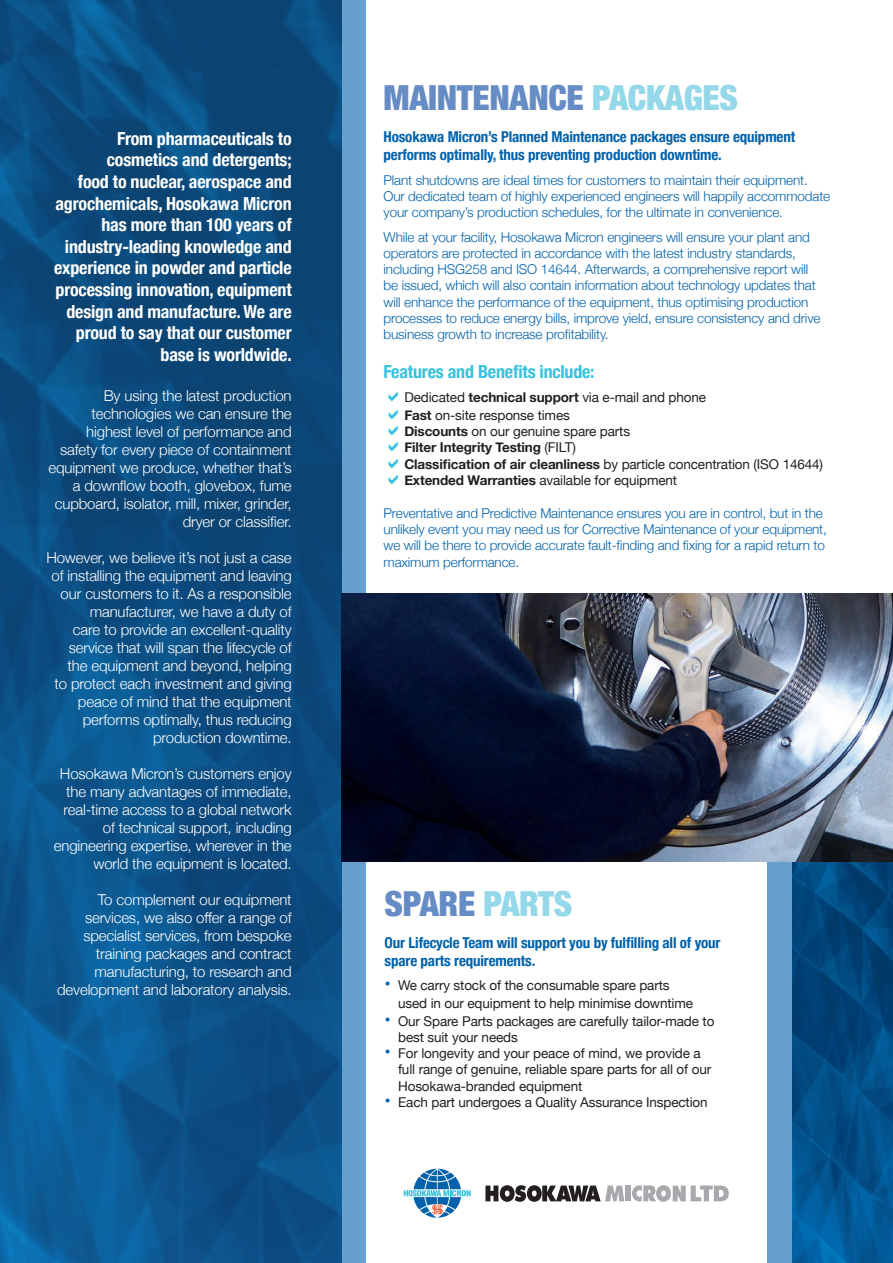
<style>
.page{position:relative;width:893px;height:1263px;background:#fff}
.page>*{position:absolute;margin:0;border:0;box-sizing:border-box;transform-origin:0 0}
.t1{font:900 condensed 34.5px "Helvetica Neue";letter-spacing:-.01em;color:#668cc5}
.t2{font:700 condensed 18px/21.6px "Helvetica Neue";letter-spacing:-.01em;color:#fff;text-align:right}
.t3{font:700 condensed 18px "Helvetica Neue";letter-spacing:-.01em;color:#36c2de}
.t4{font:300 15px/18px "Helvetica Neue";letter-spacing:-.01em;color:#fff;text-align:right}
.t5{font:700 condensed 15px/18px "Helvetica Neue";letter-spacing:-.01em;color:#0161aa}
.t6{font:300 13.5px/16.2px "Helvetica Neue";letter-spacing:-.01em;color:#0161aa}
.t7{font:13.5px/16.2px "Helvetica Neue";letter-spacing:-.01em;color:#231f20}
.t8{font:700 13.5px "Helvetica Neue";letter-spacing:-.01em;color:#231f20}
.s1{color:#94d8ea}
.s2{font-weight:700}
.s3{font-weight:400}
.s4{font-size:18px;color:#0161aa}
</style>
<div class="page">
<svg style="left:0;top:0;width:365px;height:1263px;background:#0f5286"></svg>
<svg style="left:767px;top:861px;width:126px;height:402px;background:#196095"></svg>
<svg style="left:404px;top:1168px;width:67px;height:50px"></svg>
<div style="left:625px;top:1185px;width:6px;height:16px;background:#a8a9ad"></div>
<svg style="left:632px;top:1185px;width:97px;height:17px"></svg>
<svg style="left:485px;top:1185px;width:139px;height:17px"></svg>
<img style="left:341px;top:594px;width:552px;height:267px">
<p class="t2" style="left:54px;top:126px;width:239px">From pharmaceuticals to cosmetics and detergents;<br>food to nuclear, aerospace and agrochemicals, Hosokawa Micron has more than 100 years of industry-leading knowledge and experience in powder and particle processing innovation, equipment design and manufacture. We are proud to say that our customer base is worldwide.</p>
<p class="t4" style="left:49px;top:385px;width:245px">By using the latest production technologies we can ensure the highest level of performance and safety for every piece of containment equipment we produce, whether that’s a downflow booth, glovebox, fume cupboard, isolator, mill, mixer, grinder, dryer or classifier.</p>
<p class="t4" style="left:46px;top:547px;width:247px">However, we believe it’s not just a case of installing the equipment and leaving our customers to it. As a responsible manufacturer, we have a duty of<br>care to provide an excellent-quality service that will span the lifecycle of the equipment and beyond, helping<br>to protect each investment and giving peace of mind that the equipment performs optimally, thus reducing production downtime.</p>
<p class="t4" style="left:60px;top:763px;width:233px;text-align:center">Hosokawa Micron’s customers enjoy the many advantages of immediate,</p>
<p class="t4" style="left:54px;top:799px;width:239px">real-time access to a global network of technical support, including engineering expertise, wherever in the world the equipment is located.</p>
<p class="t4" style="left:57px;top:889px;width:236px">To complement our equipment services, we also offer a range of specialist services, from bespoke training packages and contract manufacturing, to research and development and laboratory analysis.</p>
<p class="t1" style="left:384px;top:69px;width:356px">MAINTENANCE <span class="s1">PACKAGES</span></p>
<p class="t5" style="left:384px;top:127px;width:413px">Hosokawa Micron’s Planned Maintenance packages ensure equipment performs optimally, thus preventing production downtime.</p>
<p class="t6" style="left:384px;top:171px;width:426px">Plant shutdowns are ideal times for customers to maintain their equipment.</p>
<p class="t6" style="left:384px;top:187px;width:448px">Our dedicated team of highly experienced engineers will happily accommodate your company’s production schedules, for the ultimate in convenience.</p>
<p class="t6" style="left:384px;top:228px;width:438px">While at your facility, Hosokawa Micron engineers will ensure your plant and operators are protected in accordance with the latest industry standards, including HSG258 and ISO 14644. Afterwards, a comprehensive report will be issued, which will also contain information about technology updates that will enhance the performance of the equipment, thus optimising production processes to reduce energy bills, improve yield, ensure consistency and drive business growth to increase profitability.</p>
<p class="t3" style="left:384px;top:356px;width:213px">Features and Benefits include:</p>
<p class="t7" style="left:404px;top:390px;width:303px">Dedicated <span class="s2">technical support</span> via e-mail and phone</p>
<p class="t7" style="left:404px;top:408px;width:167px"><span class="s2">Fast</span> on-site response times</p>
<p class="t7" style="left:404px;top:424px;width:227px"><span class="s2">Discounts</span> on our genuine spare parts</p>
<p class="t8" style="left:404px;top:437px;width:173px">Filter Integrity Testing <span class="s3">(FILT)</span></p>
<p class="t7" style="left:404px;top:456px;width:420px"><span class="s2">Classification of air cleanliness</span> by particle concentration (ISO 14644)</p>
<p class="t7" style="left:404px;top:473px;width:274px"><span class="s2">Extended Warranties</span> available for equipment</p>
<p class="t6" style="left:384px;top:504px;width:445px">Preventative and Predictive Maintenance ensures you are in control, but in the unlikely event you may need us for Corrective Maintenance of your equipment, we will be there to provide accurate fault-finding and fixing for a rapid return to maximum performance.</p>
<p class="t1" style="left:385px;top:875px;width:189px">SPARE <span class="s1">PARTS</span></p>
<p class="t5" style="left:385px;top:932px;width:337px">Our Lifecycle Team will support you by fulfilling all of your spare parts requirements.</p>
<p class="t7" style="left:385px;top:978px;width:286px"><span class="s4">•</span> We carry stock of the consumable spare parts</p>
<p class="t7" style="left:398px;top:996px;width:296px">used in our equipment to help minimise downtime</p>
<p class="t7" style="left:398px;top:1014px;width:318px;text-indent:-14px"><span class="s4">•</span> Our Spare Parts packages are carefully tailor-made to best suit your needs</p>
<p class="t7" style="left:398px;top:1046px;width:315px;text-indent:-14px"><span class="s4">•</span> For longevity and your peace of mind, we provide a full range of genuine, reliable spare parts for all of our<br>Hosokawa-branded equipment</p>
<p class="t7" style="left:385px;top:1095px;width:325px"><span class="s4">•</span> Each part undergoes a Quality Assurance Inspection</p>
</div>
